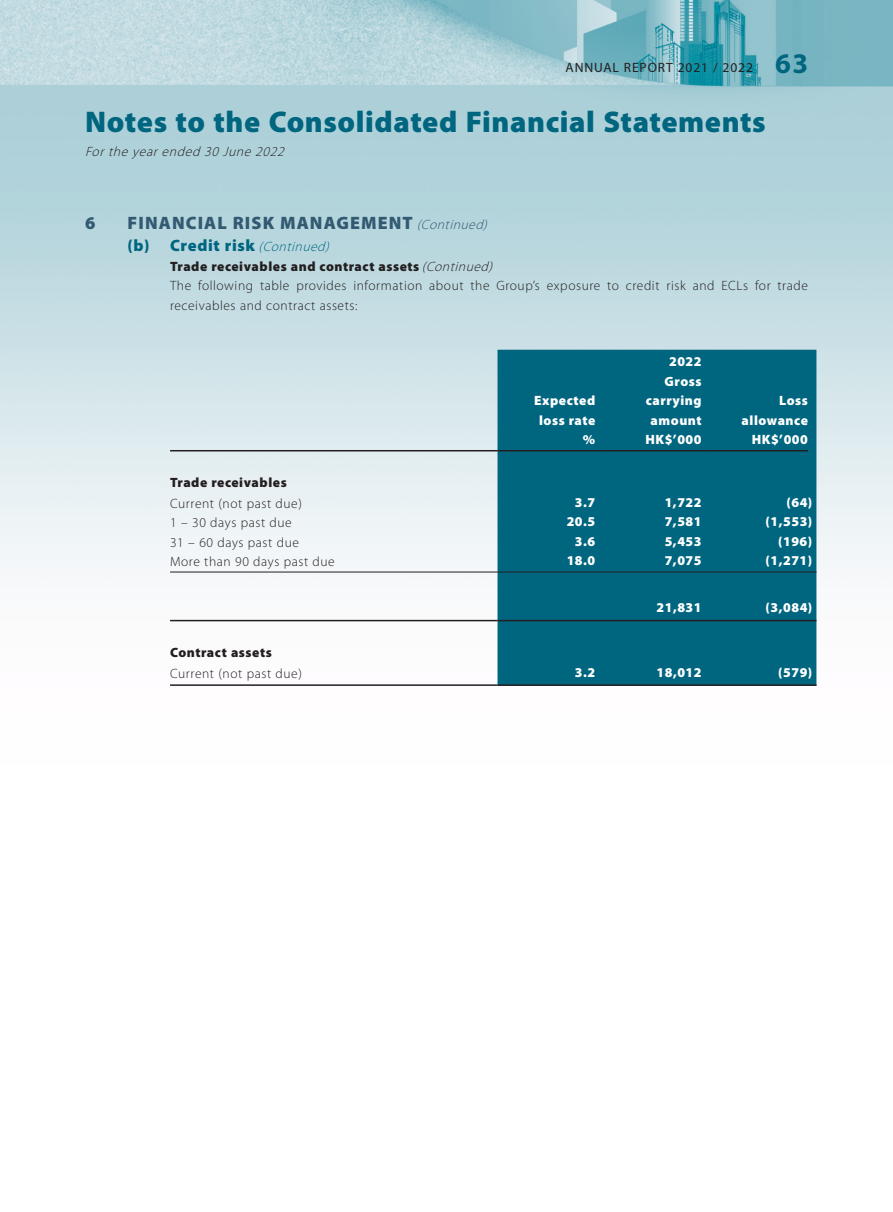
<style>
.page{position:relative;width:893px;height:1212px;background:#fff}
.page>*{position:absolute;margin:0;border:0;box-sizing:border-box;transform-origin:0 0}
.t1{font:900 30px "Myriad Pro";letter-spacing:.02em;color:#006680}
.t2{font:900 18px "Myriad Pro";letter-spacing:.06em;color:#325a72}
.t3{font:900 16.5px "Myriad Pro";color:#006680}
.t4{font:300 13.5px/19.5px "Myriad Pro";letter-spacing:.04em;color:#231f20}
.t5{font:900 13.5px/19.5px "Myriad Pro";letter-spacing:.04em;color:#fff;text-align:right}
.t6{font:900 13.5px "Myriad Pro";letter-spacing:.04em;color:#231f20}
.t7{font:italic 300 13.5px "Myriad Pro";color:#231f20}
.t8{font:13.5px "Myriad Pro";letter-spacing:.065em;color:#231f20}
.s1{font-weight:700;font-size:28.5px;color:#006680}
.s2{font-weight:300;font-style:italic;font-size:13.5px}
.s3{font-weight:900}
.s4{font-style:italic}
</style>
<div class="page">
<img style="left:0;top:0;width:893px;height:686px">
<div style="left:497px;top:350px;width:319px;height:334px;background:#006680"></div>
<hr style="left:170px;top:450px;width:327px;height:1px;background:#231f20">
<hr style="left:497px;top:450px;width:107px;height:1px;background:#231f20">
<hr style="left:604px;top:450px;width:106px;height:1px;background:#231f20">
<hr style="left:710px;top:450px;width:98px;height:1px;background:#231f20">
<hr style="left:170px;top:572px;width:327px;height:1px;background:#231f20">
<hr style="left:497px;top:572px;width:107px;height:1px;background:#231f20">
<hr style="left:604px;top:572px;width:106px;height:1px;background:#231f20">
<hr style="left:710px;top:572px;width:106px;height:1px;background:#231f20">
<hr style="left:170px;top:620px;width:327px;height:1px;background:#231f20">
<hr style="left:497px;top:620px;width:107px;height:1px;background:#231f20">
<hr style="left:604px;top:620px;width:106px;height:1px;background:#231f20">
<hr style="left:710px;top:620px;width:106px;height:1px;background:#231f20">
<hr style="left:170px;top:684px;width:327px;height:2px;background:#231f20">
<hr style="left:497px;top:684px;width:107px;height:2px;background:#231f20">
<hr style="left:604px;top:684px;width:106px;height:2px;background:#231f20">
<hr style="left:710px;top:684px;width:106px;height:2px;background:#231f20">
<p class="t8" style="left:566px;top:59px;width:244px">ANNUAL REPORT 2021 / 2022 <span class="s1">63</span></p>
<h1 class="t1" style="left:85px;top:102px;width:682px">Notes to the Consolidated Financial Statements</h1>
<p class="t7" style="left:85px;top:144px;width:204px">Forthe yearended 30 June 2022</p>
<h2 class="t2" style="left:85px;top:211px;width:12px">6</h2>
<h2 class="t2" style="left:128px;top:211px;width:365px">FINANCIAL RISK MANAGEMENT <span class="s2">(Continued)</span></h2>
<p class="t3" style="left:128px;top:235px;width:207px">( b) C red i t r i s k <span class="s2">(Continued)</span></p>
<p class="t4" style="left:170px;top:256px;width:639px"><span class="s3">Trade receivables and contract assets</span> <span class="s4">(Continued)<br></span>The following table provides information about the Group’s exposure to credit risk and ECLs for trade receivables and contract assets:</p>
<p class="t5" style="left:534px;top:391px;width:63px;text-align:center">Expected loss rate</p>
<p class="t5" style="left:669px;top:352px;width:34px">2022</p>
<p class="t5" style="left:646px;top:371px;width:57px">Gross carrying amount</p>
<p class="t5" style="left:742px;top:390px;width:68px">Loss allowance</p>
<p class="t5" style="left:583px;top:429px;width:14px">%</p>
<p class="t5" style="left:645px;top:429px;width:58px">HK$’000</p>
<p class="t5" style="left:752px;top:429px;width:58px">HK$’000</p>
<p class="t6" style="left:170px;top:474px;width:118px">Trade receivables</p>
<p class="t4" style="left:170px;top:493px;width:133px">Current (not past due)</p>
<p class="t5" style="left:575px;top:492px;width:22px">3.7</p>
<p class="t5" style="left:665px;top:492px;width:38px">1,722</p>
<p class="t5" style="left:786px;top:492px;width:27px">(64)</p>
<p class="t4" style="left:170px;top:513px;width:123px">1 – 30 days past due</p>
<p class="t5" style="left:567px;top:511px;width:30px">20.5</p>
<p class="t5" style="left:665px;top:511px;width:38px">7,581</p>
<p class="t5" style="left:765px;top:511px;width:48px">(1,553)</p>
<p class="t4" style="left:170px;top:532px;width:130px">31 – 60 days past due</p>
<p class="t5" style="left:575px;top:531px;width:22px">3.6</p>
<p class="t5" style="left:665px;top:531px;width:38px">5,453</p>
<p class="t5" style="left:778px;top:531px;width:36px">(196)</p>
<p class="t4" style="left:170px;top:552px;width:166px">More than 90 days past due</p>
<p class="t5" style="left:567px;top:550px;width:30px">18.0</p>
<p class="t5" style="left:665px;top:550px;width:38px">7,075</p>
<p class="t5" style="left:765px;top:550px;width:48px">(1,271)</p>
<p class="t5" style="left:656px;top:597px;width:47px">21,831</p>
<p class="t5" style="left:765px;top:597px;width:48px">(3,084)</p>
<p class="t6" style="left:170px;top:644px;width:103px">Contract assets</p>
<p class="t4" style="left:170px;top:663px;width:133px">Current (not past due)</p>
<p class="t5" style="left:575px;top:662px;width:22px">3.2</p>
<p class="t5" style="left:656px;top:662px;width:47px">18,012</p>
<p class="t5" style="left:778px;top:662px;width:36px">(579)</p>
</div>
